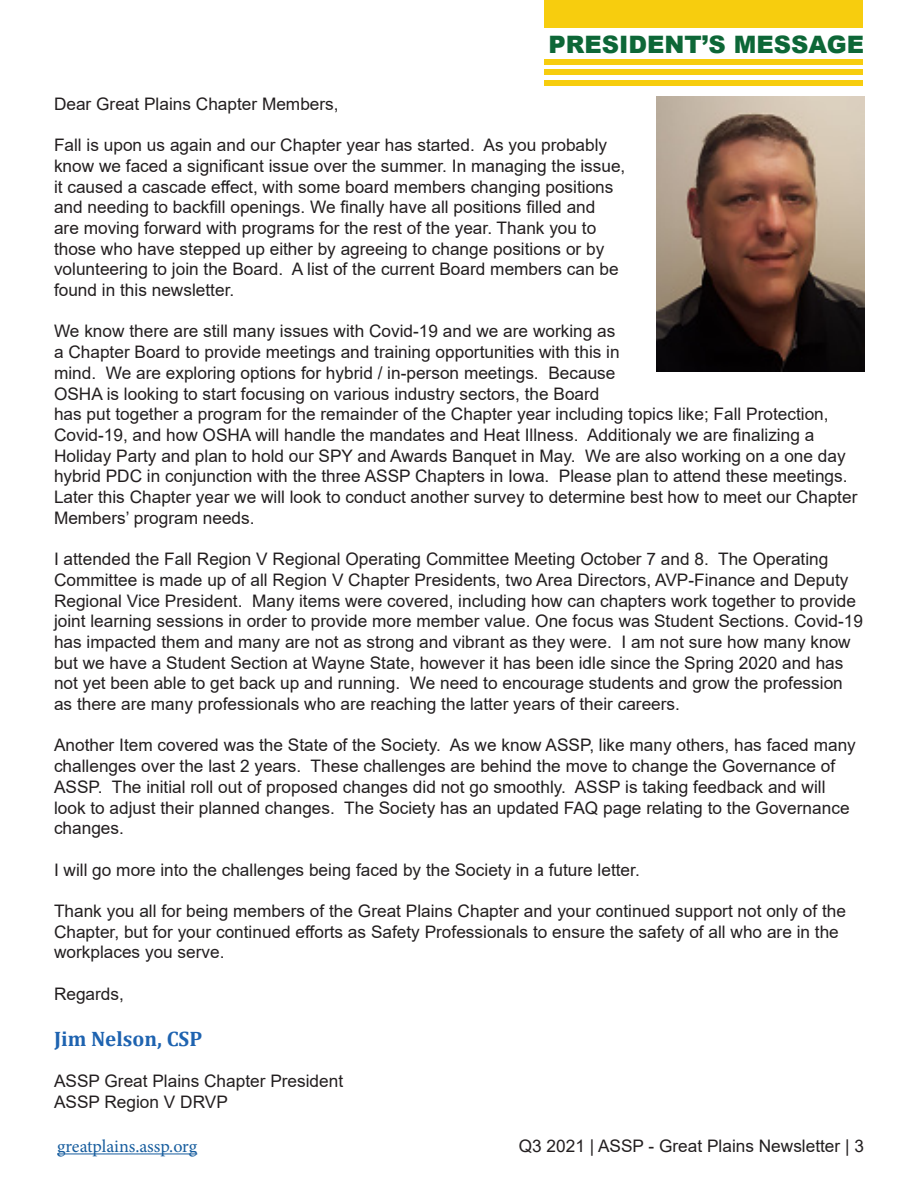
<style>
.page{position:relative;width:918px;height:1188px;background:#fff}
.page>*{position:absolute;margin:0;border:0;box-sizing:border-box;transform-origin:0 0}
.t1{font:900 24px "Arial";color:#0d6737}
.t2{font:700 21px "Cambria";color:#1e63b0}
.t3{font:18px "Minion Pro";letter-spacing:-.005em;color:#175d9e}
.t4{font:17.25px/20.7px "Arial";color:#231f20}
</style>
<div class="page">
<div style="left:544px;top:0;width:319px;height:28px;background:#f7cd0e"></div>
<div style="left:544px;top:59px;width:319px;height:5px;background:#f7cd0e"></div>
<div style="left:544px;top:70px;width:319px;height:5px;background:#f7cd0e"></div>
<div style="left:544px;top:80px;width:319px;height:6px;background:#f7cd0e"></div>
<hr style="left:57px;top:1154px;width:140px;height:1px;background:#175d9e">
<img style="left:656px;top:97px;width:209px;height:274px">
<p class="t1" style="left:548px;top:27px;width:317px">PRESIDENT’S MESSAGE</p>
<p class="t4" style="left:54px;top:93px;width:286px">Dear Great Plains Chapter Members,</p>
<p class="t4" style="left:54px;top:135px;width:573px">Fall is upon us again and our Chapter year has started. As you probably know we faced a significant issue over the summer. In managing the issue, it caused a cascade effect, with some board members changing positions and needing to backfill openings. We finally have all positions filled and<br>are moving forward with programs for the rest of the year. Thank you to those who have stepped up either by agreeing to change positions or by volunteering to join the Board. A list of the current Board members can be found in this newsletter.</p>
<p class="t4" style="left:54px;top:321px;width:805px">We know there are still many issues with Covid-19 and we are working as<br>a Chapter Board to provide meetings and training opportunities with this in<br>mind. We are exploring options for hybrid / in-person meetings. Because<br>OSHA is looking to start focusing on various industry sectors, the Board<br>has put together a program for the remainder of the Chapter year including topics like; Fall Protection, Covid-19, and how OSHA will handle the mandates and Heat Illness. Additionaly we are finalizing a Holiday Party and plan to hold our SPY and Awards Banquet in May. We are also working on a one day hybrid PDC in conjunction with the three ASSP Chapters in Iowa. Please plan to attend these meetings.<br>Later this Chapter year we will look to conduct another survey to determine best how to meet our Chapter Members’ program needs.</p>
<p class="t4" style="left:54px;top:549px;width:811px">I attended the Fall Region V Regional Operating Committee Meeting October 7 and 8. The Operating Committee is made up of all Region V Chapter Presidents, two Area Directors, AVP-Finance and Deputy Regional Vice President. Many items were covered, including how can chapters work together to provide joint learning sessions in order to provide more member value. One focus was Student Sections. Covid-19 has impacted them and many are not as strong and vibrant as they were. I am not sure how many know but we have a Student Section at Wayne State, however it has been idle since the Spring 2020 and has not yet been able to get back up and running. We need to encourage students and grow the profession as there are many professionals who are reaching the latter years of their careers.</p>
<p class="t4" style="left:54px;top:735px;width:803px">Another Item covered was the State of the Society. As we know ASSP, like many others, has faced many challenges over the last 2 years. These challenges are behind the move to change the Governance of ASSP. The initial roll out of proposed changes did not go smoothly. ASSP is taking feedback and will look to adjust their planned changes. The Society has an updated FAQ page relating to the Governance changes.</p>
<p class="t4" style="left:54px;top:859px;width:587px">I will go more into the challenges being faced by the Society in a future letter.</p>
<p class="t4" style="left:54px;top:901px;width:793px">Thank you all for being members of the Great Plains Chapter and your continued support not only of the<br>Chapter, but for your continued efforts as Safety Professionals to ensure the safety of all who are in the workplaces you serve.</p>
<p class="t4" style="left:54px;top:983px;width:71px">Regards,</p>
<p class="t2" style="left:54px;top:1024px;width:150px">Jim Nelson, CSP</p>
<p class="t4" style="left:54px;top:1071px;width:291px">ASSP Great Plains Chapter President</p>
<p class="t4" style="left:54px;top:1091px;width:175px">ASSP Region V DRVP</p>
<p class="t3" style="left:57px;top:1134px;width:142px">greatplains.assp.org</p>
<p class="t4" style="left:519px;top:1135px;width:347px">Q3 2021 | ASSP - Great Plains Newsletter | 3</p>
</div>
